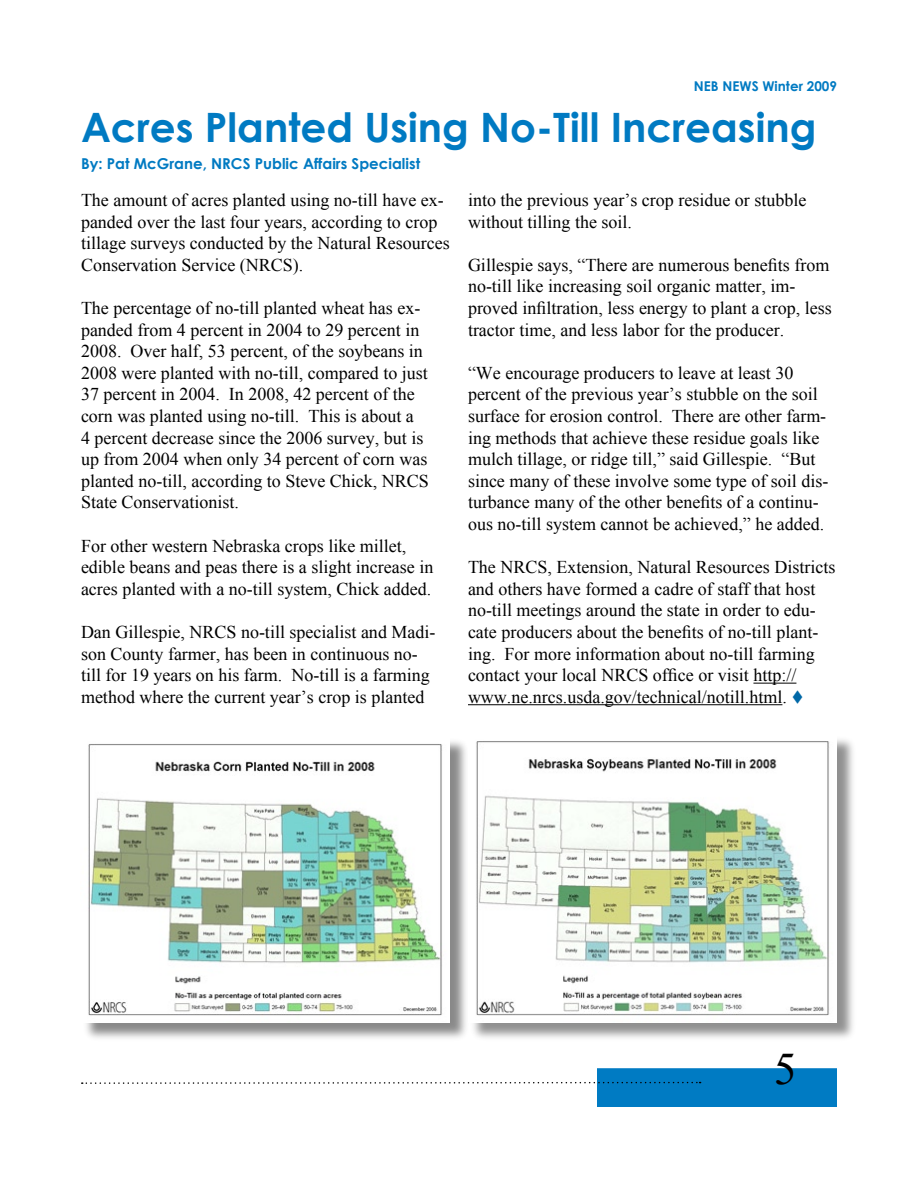
<style>
.page{position:relative;width:918px;height:1188px;background:#fff}
.page>*{position:absolute;margin:0;border:0;box-sizing:border-box;transform-origin:0 0}
.t1{font:45px "Times New Roman";color:#000}
.t2{font:700 40.5px "Century Gothic";color:#007ac2}
.t3{font:18px/21.6px "Times New Roman";color:#000}
.t4{font:700 15px "Century Gothic";color:#007ac2}
.t5{font:700 13.5px "Century Gothic";color:#007ac2}
.s1{color:#0068a7}
</style>
<div class="page">
<div style="left:598px;top:1069px;width:238px;height:37px;background:#007bc3"></div>
<div style="left:597px;top:1068px;width:240px;height:39px;border:2px solid #007bc3"></div>
<svg style="left:82px;top:1081px;width:619px;height:4px"></svg>
<hr style="left:753px;top:683px;width:43px;height:1px;background:#000">
<hr style="left:468px;top:704px;width:314px;height:1px;background:#000">
<div style="left:81px;top:737px;width:389px;height:305px;background:#000;opacity:.47"></div>
<img style="left:81px;top:737px;width:369px;height:285px">
<div style="left:468px;top:734px;width:389px;height:309px;background:#000;opacity:.44"></div>
<img style="left:468px;top:734px;width:369px;height:288px">
<p class="t5" style="left:694px;top:76px;width:145px">NEB NEWS Winter 2009</p>
<h2 class="t2" style="left:81px;top:96px;width:737px">Acres Planted Using No-Till Increasing</h2>
<p class="t4" style="left:81px;top:152px;width:341px">By: Pat McGrane, NRCS Public Affairs Specialist</p>
<p class="t3" style="left:81px;top:189px;width:370px">The amount of acres planted using no-till have ex&shy;panded over the last four years, according to crop tillage surveys conducted by the Natural Resources Conservation Service (NRCS).</p>
<p class="t3" style="left:81px;top:297px;width:349px">The percentage of no-till planted wheat has ex&shy;panded from 4 percent in 2004 to 29 percent in 2008. Over half, 53 percent, of the soybeans in 2008 were planted with no-till, compared to just 37 percent in 2004. In 2008, 42 percent of the corn was planted using no-till. This is about a<br>4 percent decrease since the 2006 survey, but is up from 2004 when only 34 percent of corn was planted no-till, according to Steve Chick, NRCS State Conservationist.</p>
<p class="t3" style="left:81px;top:534px;width:354px">For other western Nebraska crops like millet, edible beans and peas there is a slight increase in acres planted with a no-till system, Chick added.</p>
<p class="t3" style="left:81px;top:621px;width:356px">Dan Gillespie, NRCS no-till specialist and Madi&shy;son County farmer, has been in continuous no&shy;till for 19 years on his farm. No-till is a farming method where the current year’s crop is planted</p>
<p class="t3" style="left:468px;top:189px;width:340px">into the previous year’s crop residue or stubble without tilling the soil.</p>
<p class="t3" style="left:468px;top:254px;width:365px">Gillespie says, “There are numerous benefits from no-till like increasing soil organic matter, im&shy;proved infiltration, less energy to plant a crop, less tractor time, and less labor for the producer.</p>
<p class="t3" style="left:468px;top:362px;width:362px">“We encourage producers to leave at least 30 percent of the previous year’s stubble on the soil surface for erosion control. There are other farm&shy;ing methods that achieve these residue goals like mulch tillage, or ridge till,” said Gillespie. “But since many of these involve some type of soil dis&shy;turbance many of the other benefits of a continu&shy;ous no-till system cannot be achieved,” he added.</p>
<p class="t3" style="left:468px;top:556px;width:369px">The NRCS, Extension, Natural Resources Districts and others have formed a cadre of staff that host no-till meetings around the state in order to edu&shy;cate producers about the benefits of no-till plant&shy;ing. For more information about no-till farming contact your local NRCS office or visit http:// www.ne.nrcs.usda.gov/technical/notill.html. <span class="s1">▼</span></p>
<h1 class="t1" style="left:774px;top:1039px;width:24px">5</h1>
</div>
